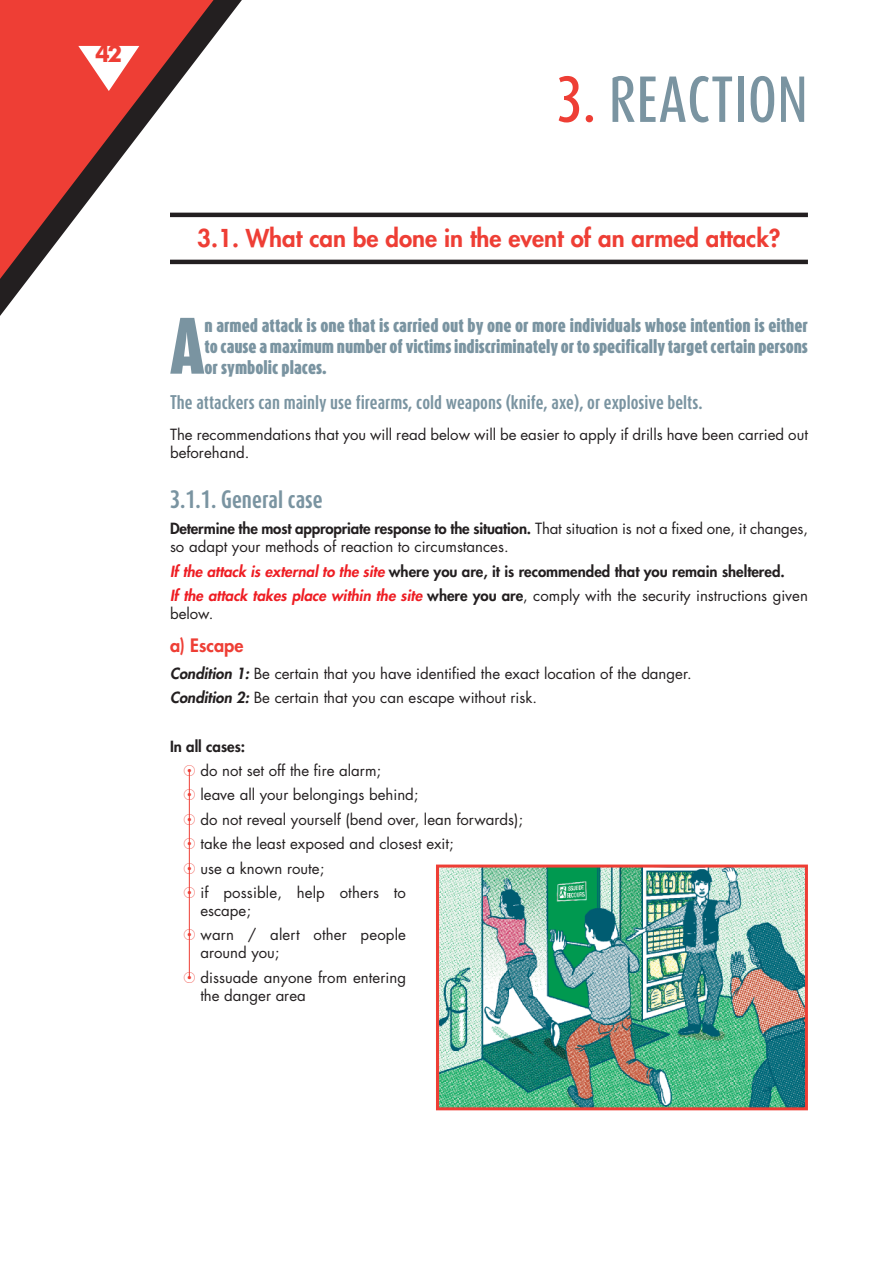
<style>
.page{position:relative;width:893px;height:1263px;background:#fff}
.page>*{position:absolute;margin:0;border:0;box-sizing:border-box;transform-origin:0 0}
.t1{font:900 66.45px "Dax Compact";color:#7a94a1}
.t2{font:500 54px "Dax Compact";letter-spacing:.015em;color:#7a94a1}
.t3{font:800 24px "Futura Std";color:#ee3e35}
.t4{font:700 23.7px "Futura BT";color:#ee3e35}
.t5{font:700 21px "Dax Compact";color:#7a94a1}
.t6{font:800 18px "Futura Std";color:#ee3e35}
.t7{font:900 16.5px/21px "Dax Compact";letter-spacing:-.005em;color:#7a94a1;text-align:justify}
.t8{font:700 16.5px "Dax Compact";color:#7a94a1}
.t9{font:15px/24.5px "Futura Std";color:#231f20}
.t10{font:italic 800 15px/24.5px "Futura Std";color:#ee1d23}
.t11{font:800 15px "Futura Std";color:#231f20}
.s1{color:#ee3e35}
.s2{font-weight:800}
.s3{font-style:normal;color:#231f20}
.s4{font-weight:400;font-style:normal;color:#231f20}
.s5{font-weight:800;font-style:italic}
</style>
<div class="page">
<svg style="left:0;top:0;width:289px;height:316px"></svg>
<svg style="left:78px;top:46px;width:61px;height:45px"></svg>
<hr style="left:170px;top:213px;width:638px;height:4px;background:#231f20">
<hr style="left:170px;top:260px;width:638px;height:4px;background:#231f20">
<hr style="left:189px;top:771px;width:1px;height:207px;background:#ee3e35">
<img style="left:440px;top:868px;width:364px;height:238px">
<div style="left:436px;top:864px;width:372px;height:246px;border:3px solid #ee3e35"></div>
<svg style="left:188px;top:789px;width:2px;height:11px"></svg>
<svg style="left:188px;top:814px;width:2px;height:11px"></svg>
<svg style="left:188px;top:838px;width:2px;height:11px"></svg>
<svg style="left:188px;top:863px;width:2px;height:10px"></svg>
<svg style="left:188px;top:887px;width:2px;height:11px"></svg>
<svg style="left:188px;top:929px;width:2px;height:11px"></svg>
<svg style="left:188px;top:972px;width:2px;height:7px"></svg>
<h3 class="t4" style="left:95px;top:44px;width:29px">42</h3>
<h2 class="t2" style="left:557px;top:65px;width:252px"><span class="s1">3.</span> REACTION</h2>
<h3 class="t3" style="left:197px;top:227px;width:585px">3.1. What can be done in the event of an armed attack?</h3>
<h1 class="t1" style="left:170px;top:303px;width:36px">A</h1>
<p class="t7" style="left:204px;top:314px;width:605px">n armed attack is one that is carried out by one or more individuals whose intention is either to cause a maximum number of victims indiscriminately or to specifically target certain persons or symbolic places.</p>
<p class="t8" style="left:170px;top:391px;width:534px">The attackers can mainly use firearms, cold weapons (knife, axe), or explosive belts.</p>
<p class="t9" style="left:170px;top:426px;width:639px;line-height:18px">The recommendations that you will read below will be easier to apply if drills have been carried out beforehand.</p>
<h3 class="t5" style="left:170px;top:485px;width:154px">3.1.1. General case</h3>
<p class="t9" style="left:170px;top:521px;width:639px;line-height:18px"><span class="s2">Determine the most appropriate response to the situation.</span> That situation is not a fixed one, it changes, so adapt your methods of reaction to circumstances.</p>
<p class="t10" style="left:170px;top:560px;width:639px">If the attack is external to the site <span class="s3">where you are, it is recommended that you remain sheltered.<br></span>If the attack takes place within the site <span class="s3">where you are</span><span class="s4">, comply with the security instructions given</span></p>
<p class="t9" style="left:170px;top:603px;width:45px">below.</p>
<p class="t6" style="left:170px;top:637px;width:75px">a) Escape</p>
<p class="t9" style="left:170px;top:662px;width:523px"><span class="s5">Condition 1:</span> Be certain that you have identified the exact location of the danger.<br><span class="s5">Condition 2:</span> Be certain that you can escape without risk.</p>
<p class="t11" style="left:170px;top:739px;width:77px">In all cases:</p>
<p class="t9" style="left:200px;top:760px;width:324px">do not set off the fire alarm;<br>leave all your belongings behind;<br>do not reveal yourself (bend over, lean forwards); take the least exposed and closest exit;<br>use a known route;<br>if possible, help others to</p>
<p class="t9" style="left:200px;top:899px;width:207px">escape;<br>warn / alert other people</p>
<p class="t9" style="left:200px;top:942px;width:207px">around you;<br>dissuade anyone from entering</p>
<p class="t9" style="left:200px;top:984px;width:107px">the danger area</p>
</div>
